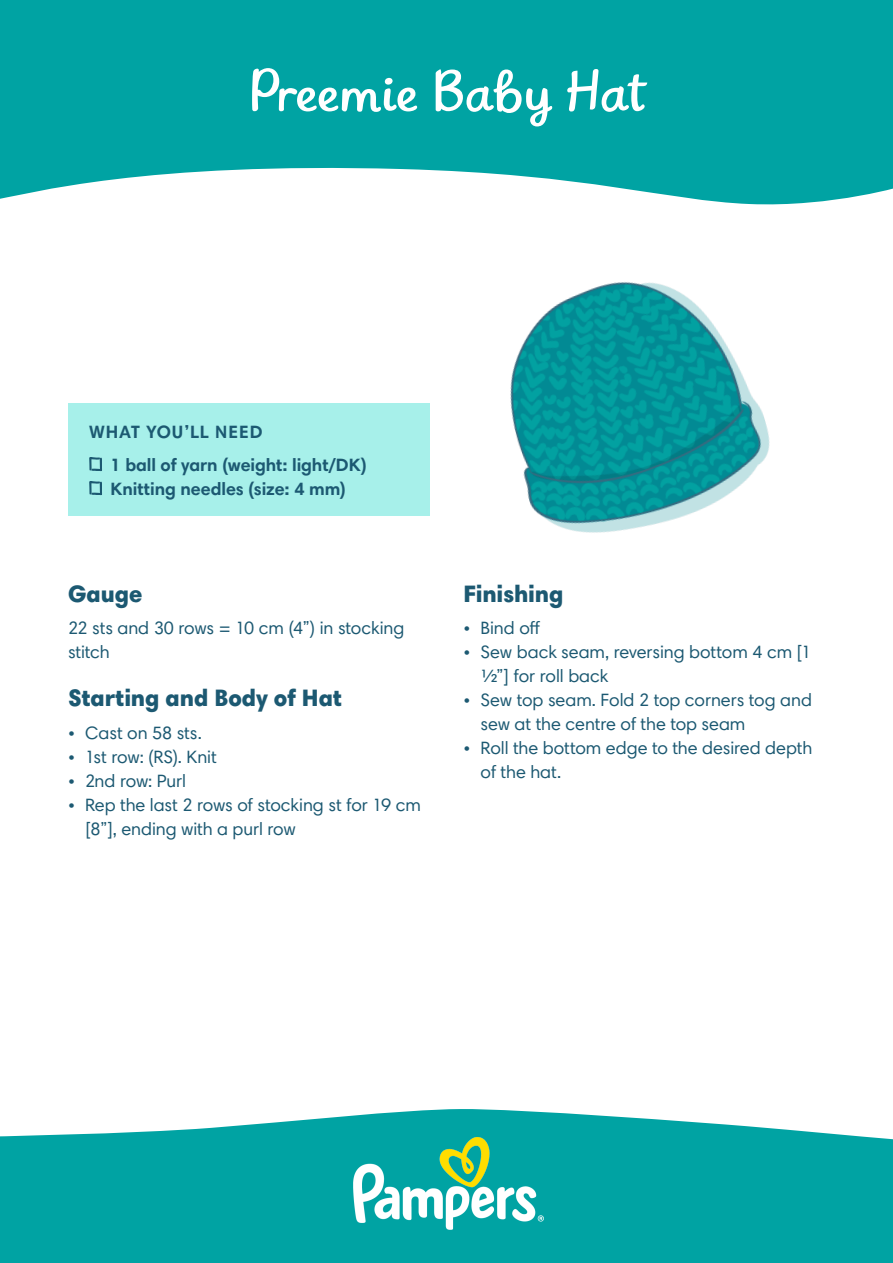
<style>
.page{position:relative;width:893px;height:1263px;background:#fff}
.page>*{position:absolute;margin:0;border:0;box-sizing:border-box;transform-origin:0 0}
.t1{font:700 64.5px "Pampers Text";color:#fff}
.t2{font:900 24px "Harmonia Sans Pro";letter-spacing:-.005em;color:#1c5972}
.t3{font:18px/24px "Harmonia Sans Pro";letter-spacing:-.005em;color:#1c5972}
.t4{font:700 18px "Harmonia Sans Pro";letter-spacing:-.005em;color:#1c5972}
.t5{font:700 18px "Harmonia Sans Pro";letter-spacing:.05em;color:#1c5972}
</style>
<div class="page">
<svg style="left:0;top:1109px;width:893px;height:154px;background:#1aacac"></svg>
<img style="left:354px;top:1137px;width:189px;height:92px">
<svg style="left:0;top:0;width:893px;height:205px;background:#1bacac"></svg>
<div style="left:68px;top:404px;width:361px;height:112px;background:#a7f0ea"></div>
<svg style="left:89px;top:457px;width:13px;height:15px"></svg>
<svg style="left:89px;top:481px;width:13px;height:15px"></svg>
<img style="left:510px;top:282px;width:260px;height:251px">
<p class="t1" style="left:249px;top:55px;width:396px">Preemie Baby Hat</p>
<p class="t5" style="left:89px;top:420px;width:175px">WHAT YOU’LL NEED</p>
<p class="t4" style="left:111px;top:453px;width:258px">1 ball of yarn (weight: light/DK)</p>
<p class="t4" style="left:111px;top:477px;width:237px">Knitting needles (size: 4 mm)</p>
<p class="t2" style="left:68px;top:578px;width:76px">Gauge</p>
<p class="t3" style="left:68px;top:616px;width:338px">22 sts and 30 rows = 10 cm (4”) in stocking stitch</p>
<p class="t2" style="left:68px;top:682px;width:275px">Starting and Body of Hat</p>
<p class="t3" style="left:68px;top:720px;width:135px">• Cast on 58 sts.</p>
<p class="t3" style="left:68px;top:744px;width:150px">• 1st row: (RS). Knit</p>
<p class="t3" style="left:68px;top:768px;width:120px">• 2nd row: Purl</p>
<p class="t3" style="left:85px;top:792px;width:337px;text-indent:-17px">• Rep the last 2 rows of stocking st for 19 cm [8”], ending with a purl row</p>
<p class="t2" style="left:463px;top:578px;width:102px">Finishing</p>
<p class="t3" style="left:463px;top:616px;width:78px">• Bind off</p>
<p class="t3" style="left:480px;top:640px;width:333px;text-indent:-17px">• Sew back seam, reversing bottom 4 cm [1 ½”] for roll back</p>
<p class="t3" style="left:480px;top:688px;width:333px;text-indent:-17px">• Sew top seam. Fold 2 top corners tog and sew at the centre of the top seam</p>
<p class="t3" style="left:480px;top:736px;width:333px;text-indent:-17px">• Roll the bottom edge to the desired depth of the hat.</p>
</div>
